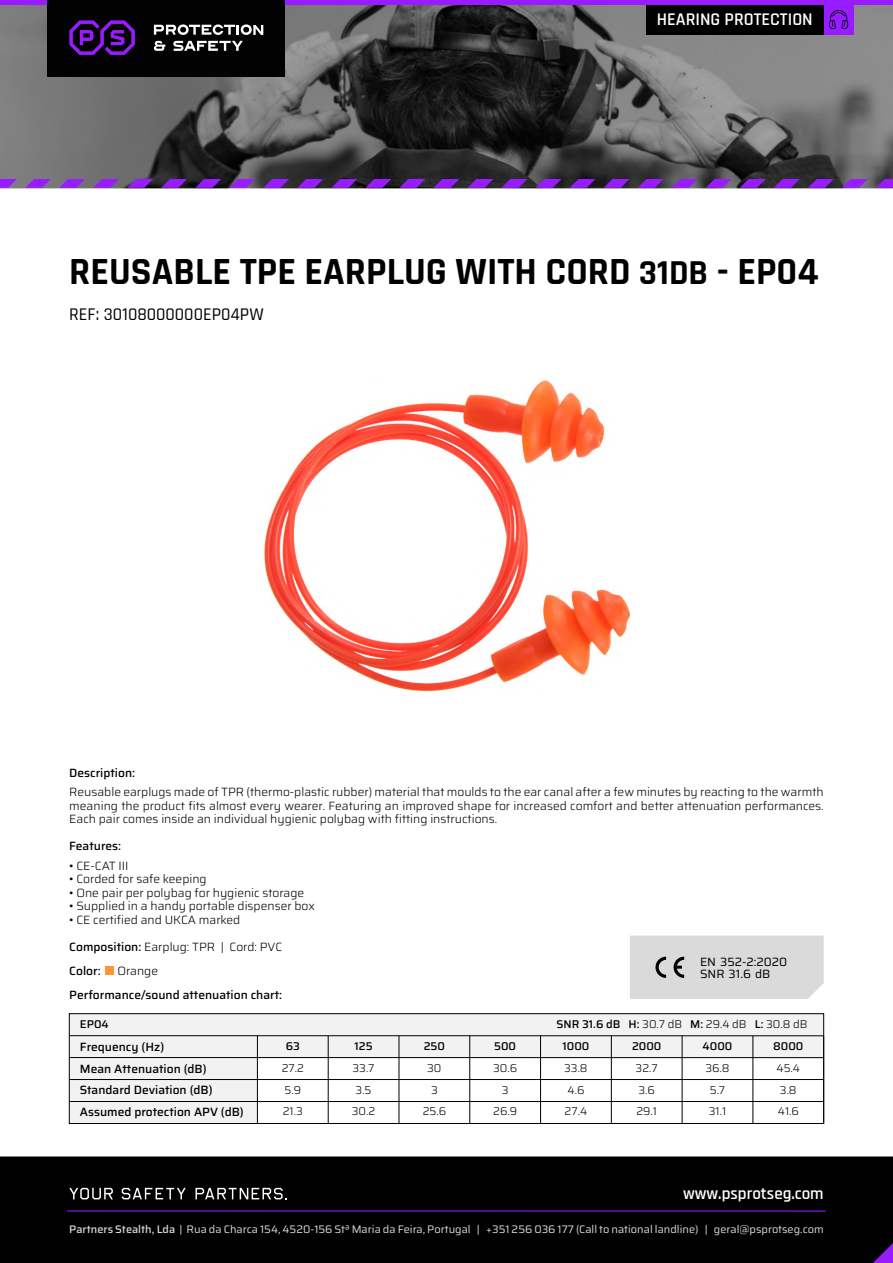
<style>
.page{position:relative;width:893px;height:1263px;background:#fff}
.page>*{position:absolute;margin:0;border:0;box-sizing:border-box;transform-origin:0 0}
.t1{font:700 38.85px "Rajdhani";color:#000}
.t2{font:500 18px "Rajdhani";color:#000}
.t3{font:600 18px "Rajdhani";color:#fff}
.t4{font:600 16.95px "Rajdhani";color:#fff}
.t5{font:300 12px/13.5px "Saira";color:#000;text-align:justify}
.t6{font:500 12px/21.6px "Saira";color:#000}
.t7{font:12px/12px "Saira";color:#000}
.t8{font:300 11.25px/21.6px "Saira";color:#000}
.t9{font:500 11.25px "Saira";color:#000}
.t10{font:10.95px "Saira";color:#dadada}
.s1{font-size:35.4px}
.s2{font-weight:500}
</style>
<div class="page">
<div style="left:630px;top:935px;width:194px;height:64px;background:#dadada"></div>
<div style="left:69px;top:1057px;width:188px;height:66px;background:#f2f2f2"></div>
<div style="left:69px;top:1014px;width:755px;height:43px;background:#f2f2f2"></div>
<div style="left:69px;top:1013px;width:755px;height:111px;border:1px solid #000"></div>
<hr style="left:69px;top:1057px;width:755px;height:1px;background:#000">
<hr style="left:69px;top:1035px;width:755px;height:1px;background:#000">
<hr style="left:69px;top:1079px;width:755px;height:1px;background:#000">
<hr style="left:69px;top:1101px;width:755px;height:1px;background:#000">
<hr style="left:328px;top:1036px;width:1px;height:87px;background:#000">
<hr style="left:257px;top:1036px;width:1px;height:87px;background:#000">
<hr style="left:399px;top:1036px;width:1px;height:87px;background:#000">
<hr style="left:469px;top:1036px;width:1px;height:87px;background:#000">
<hr style="left:540px;top:1036px;width:1px;height:87px;background:#000">
<hr style="left:682px;top:1036px;width:1px;height:87px;background:#000">
<hr style="left:752px;top:1036px;width:1px;height:87px;background:#000">
<hr style="left:823px;top:1036px;width:1px;height:87px;background:#000">
<hr style="left:611px;top:1036px;width:1px;height:87px;background:#000">
<img style="left:0;top:5px;width:893px;height:183px">
<div style="left:0;top:0;width:893px;height:5px;background:#981cff"></div>
<div style="left:0;top:1156px;width:893px;height:107px;background:#000"></div>
<svg style="left:69px;top:1188px;width:44px;height:11px"></svg>
<svg style="left:122px;top:1188px;width:64px;height:11px"></svg>
<svg style="left:195px;top:1188px;width:92px;height:11px"></svg>
<hr style="left:67px;top:1210px;width:759px;height:1px;background:#981cff">
<svg style="left:873px;top:1243px;width:20px;height:20px"></svg>
<svg style="left:0;top:179px;width:17px;height:9px"></svg>
<svg style="left:263px;top:179px;width:26px;height:9px"></svg>
<svg style="left:536px;top:179px;width:25px;height:9px"></svg>
<svg style="left:740px;top:179px;width:26px;height:9px"></svg>
<svg style="left:127px;top:179px;width:26px;height:9px"></svg>
<svg style="left:399px;top:179px;width:26px;height:9px"></svg>
<svg style="left:672px;top:179px;width:26px;height:9px"></svg>
<svg style="left:876px;top:179px;width:17px;height:9px"></svg>
<svg style="left:59px;top:179px;width:26px;height:9px"></svg>
<svg style="left:331px;top:179px;width:26px;height:9px"></svg>
<svg style="left:604px;top:179px;width:25px;height:9px"></svg>
<svg style="left:808px;top:179px;width:26px;height:9px"></svg>
<svg style="left:195px;top:179px;width:26px;height:9px"></svg>
<svg style="left:468px;top:179px;width:25px;height:9px"></svg>
<svg style="left:25px;top:179px;width:26px;height:9px"></svg>
<svg style="left:297px;top:179px;width:26px;height:9px"></svg>
<svg style="left:570px;top:179px;width:25px;height:9px"></svg>
<svg style="left:774px;top:179px;width:26px;height:9px"></svg>
<svg style="left:161px;top:179px;width:26px;height:9px"></svg>
<svg style="left:434px;top:179px;width:25px;height:9px"></svg>
<svg style="left:706px;top:179px;width:26px;height:9px"></svg>
<svg style="left:93px;top:179px;width:26px;height:9px"></svg>
<svg style="left:365px;top:179px;width:26px;height:9px"></svg>
<svg style="left:638px;top:179px;width:25px;height:9px"></svg>
<svg style="left:842px;top:179px;width:26px;height:9px"></svg>
<svg style="left:229px;top:179px;width:26px;height:9px"></svg>
<svg style="left:502px;top:179px;width:25px;height:9px"></svg>
<div style="left:47px;top:0;width:238px;height:76px;background:#020202"></div>
<svg style="left:154px;top:41px;width:11px;height:10px"></svg>
<svg style="left:154px;top:24px;width:109px;height:11px"></svg>
<svg style="left:173px;top:41px;width:70px;height:10px"></svg>
<svg style="left:69px;top:20px;width:66px;height:35px"></svg>
<div style="left:646px;top:5px;width:178px;height:29px;background:#000"></div>
<div style="left:824px;top:5px;width:29px;height:29px;background:#981cff"></div>
<svg style="left:829px;top:10px;width:19px;height:19px"></svg>
<div style="left:105px;top:967px;width:9px;height:8px;background:#fe9635"></div>
<img style="left:264px;top:380px;width:366px;height:312px">
<h2 class="t3" style="left:657px;top:8px;width:157px">HEARING PROTECTION</h2>
<h1 class="t1" style="left:69px;top:248px;width:751px">REUSABLE TPE EARPLUG WITH CORD <span class="s1">31DB</span> - EP04</h1>
<h2 class="t2" style="left:69px;top:304px;width:196px">REF: 30108000000EP04PW</h2>
<p class="t6" style="left:69px;top:762px;width:67px">Description:</p>
<p class="t5" style="left:69px;top:785px;width:756px">Reusable earplugs made of TPR (thermo-plastic rubber) material that moulds to the ear canal after a few minutes by reacting to the warmth meaning the product fits almost every wearer. Featuring an improved shape for increased comfort and better attenuation performances.<br>Each pair comes inside an individual hygienic polybag with fitting instructions.</p>
<p class="t6" style="left:69px;top:835px;width:53px">Features:</p>
<p class="t5" style="left:69px;top:859px;width:61px">• CE-CAT III</p>
<p class="t5" style="left:69px;top:872px;width:139px">• Corded for safe keeping</p>
<p class="t5" style="left:69px;top:886px;width:236px">• One pair per polybag for hygienic storage</p>
<p class="t5" style="left:69px;top:899px;width:247px">• Supplied in a handy portable dispenser box</p>
<p class="t5" style="left:69px;top:913px;width:173px">• CE certified and UKCA marked</p>
<p class="t5" style="left:69px;top:935px;width:215px;line-height:24px"><span class="s2">Composition:</span> Earplug: TPR | Cord: PVC<br><span class="s2">Color:</span></p>
<p class="t7" style="left:700px;top:955px;width:89px">EN 352-2:2020<br>SNR 31.6 dB</p>
<p class="t5" style="left:117px;top:964px;width:42px">Orange</p>
<p class="t6" style="left:69px;top:984px;width:214px">Performance/sound attenuation chart:</p>
<p class="t9" style="left:80px;top:1015px;width:30px">EP04</p>
<p class="t8" style="left:557px;top:1014px;width:252px"><span class="s2">SNR 31.6 dB H:</span> 30.7 dB <span class="s2">M:</span> 29.4 dB <span class="s2">L:</span> 30.8 dB</p>
<p class="t9" style="left:354px;top:1038px;width:20px">125</p>
<p class="t8" style="left:352px;top:1057px;width:25px;text-align:center">33.7<br>3.5<br>30.2</p>
<p class="t6" style="left:80px;top:1036px;width:165px">Frequency (Hz)<br>Mean Attenuation (dB)<br>Standard Deviation (dB)<br>Assumed protection APV (dB)</p>
<p class="t9" style="left:286px;top:1038px;width:16px">63</p>
<p class="t8" style="left:282px;top:1057px;width:24px">27.2<br>5.9<br>21.3</p>
<p class="t9" style="left:424px;top:1038px;width:23px">250</p>
<p class="t8" style="left:423px;top:1057px;width:25px;text-align:center">30<br>3<br>25.6</p>
<p class="t9" style="left:494px;top:1038px;width:24px">500</p>
<p class="t8" style="left:493px;top:1057px;width:25px;text-align:center">30.6<br>3<br>26.9</p>
<p class="t9" style="left:562px;top:1038px;width:28px">1000</p>
<p class="t8" style="left:564px;top:1057px;width:25px">33.8<br>4.6<br>27.4</p>
<p class="t9" style="left:632px;top:1038px;width:31px">2000</p>
<p class="t8" style="left:636px;top:1057px;width:24px">32.7<br>3.6<br>29.1</p>
<p class="t9" style="left:703px;top:1038px;width:31px">4000</p>
<p class="t8" style="left:705px;top:1057px;width:26px">36.8<br>5.7<br>31.1</p>
<p class="t9" style="left:773px;top:1038px;width:32px">8000</p>
<p class="t8" style="left:776px;top:1057px;width:25px">45.4<br>3.8<br>41.6</p>
<h3 class="t4" style="left:683px;top:1183px;width:142px">www.psprotseg.com</h3>
<p class="t10" style="left:69px;top:1221px;width:756px"><span class="s2">Partners Stealth, Lda</span> | Rua da Charca 154, 4520-156 Stª Maria da Feira, Portugal | +351 256 036 177 (Call to national landline) | geral@psprotseg.com</p>
</div>
